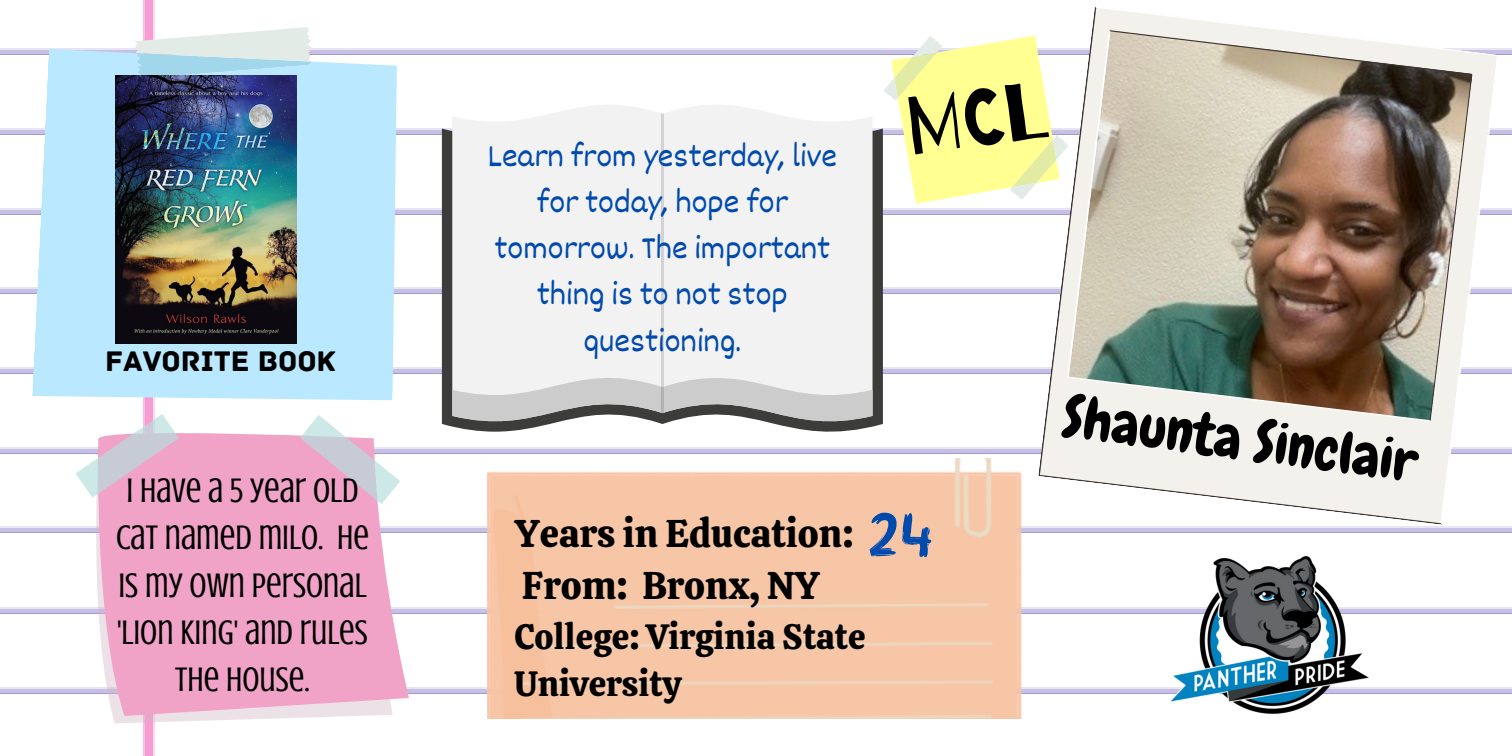
<style>
.page{position:relative;width:1512px;height:756px;background:#fff}
.page>*{position:absolute;margin:0;border:0;box-sizing:border-box;transform-origin:0 0}
.t1{font:57.4px "Chewy";color:#000}
.t2{font:38.5px "Calistoga";color:#000}
.t3{font:35px/47.2px "Crushed";color:#000;text-align:center}
.t4{font:35px/47.2px "Calistoga";color:#000}
.t5{font:33.6px/46.2px "Dekko";color:#004aad;text-align:center}
.t6{font:29.75px "Archive";color:#000}
</style>
<div class="page">
<div style="left:0;top:49px;width:1512px;height:5px;background:#c8bfe5"></div>
<hr style="left:0;top:52px;width:1512px;height:3px;background:#a29bd3">
<hr style="left:0;top:51px;width:1512px;height:3px;background:#c8bfe5">
<hr style="left:0;top:130px;width:1512px;height:4px;background:#c8bfe5">
<div style="left:0;top:208px;width:1512px;height:5px;background:#e7e4f4"></div>
<hr style="left:0;top:211px;width:1512px;height:3px;background:#a29bd3">
<hr style="left:0;top:210px;width:1512px;height:3px;background:#c8bfe5">
<div style="left:0;top:288px;width:1512px;height:5px;background:#c8bfe5"></div>
<hr style="left:0;top:291px;width:1512px;height:3px;background:#a29bd3">
<hr style="left:0;top:290px;width:1512px;height:3px;background:#c8bfe5">
<div style="left:0;top:367px;width:1512px;height:6px;background:#e7e4f4"></div>
<hr style="left:0;top:370px;width:1512px;height:4px;background:#a29bd3">
<hr style="left:0;top:369px;width:1512px;height:4px;background:#c8bfe5">
<div style="left:0;top:447px;width:1512px;height:5px;background:#e7e4f4"></div>
<hr style="left:0;top:450px;width:1512px;height:3px;background:#a29bd3">
<hr style="left:0;top:449px;width:1512px;height:3px;background:#c8bfe5">
<div style="left:0;top:527px;width:1512px;height:5px;background:#c8bfe5"></div>
<hr style="left:0;top:530px;width:1512px;height:3px;background:#a29bd3">
<hr style="left:0;top:529px;width:1512px;height:3px;background:#c8bfe5">
<div style="left:0;top:608px;width:1512px;height:5px;background:#c8bfe5"></div>
<hr style="left:0;top:611px;width:1512px;height:3px;background:#a29bd3">
<hr style="left:0;top:610px;width:1512px;height:3px;background:#c8bfe5">
<div style="left:0;top:687px;width:1512px;height:6px;background:#e7e4f4"></div>
<hr style="left:0;top:690px;width:1512px;height:4px;background:#a29bd3">
<hr style="left:0;top:689px;width:1512px;height:4px;background:#c8bfe5">
<div style="left:145px;top:0;width:8px;height:756px;background:#f89dd3"></div>
<img style="left:1157px;top:556px;width:224px;height:158px">
<svg style="left:1038px;top:213px;width:404px;height:312px"></svg>
<img style="left:1067px;top:6px;width:432px;height:518px">
<svg style="left:133px;top:19px;width:180px;height:30px"></svg>
<svg style="left:32px;top:49px;width:377px;height:364px;fill:#bae8ff"></svg>
<img style="left:488px;top:458px;width:535px;height:260px">
<svg style="left:89px;top:526px;width:256px;height:197px"></svg>
<svg style="left:96px;top:452px;width:313px;height:264px;fill:#f0a3c7"></svg>
<svg style="left:76px;top:414px;width:324px;height:90px"></svg>
<svg style="left:442px;top:128px;width:441px;height:304px;fill:#3c3c3b"></svg>
<svg style="left:557px;top:105px;width:211px;height:8px;fill:#f2f2f2"></svg>
<svg style="left:452px;top:113px;width:421px;height:313px"></svg>
<img style="left:116px;top:76px;width:181px;height:267px">
<svg style="left:882px;top:35px;width:187px;height:169px"></svg>
<div style="left:869px;top:512px;width:63px;height:46px;background:#f7c6a6"></div>
<p class="t6" style="left:105px;top:343px;width:232px">FAVORITE BOOK</p>
<p class="t3" style="left:116px;top:467px;width:254px">I HAVE A 5 YEAR OLD<br>CAT NAMED MILO. HE<br>IS MY OWN PERSONAL 'LION KING' AND RULES<br>THE HOUSE.</p>
<p class="t5" style="left:487px;top:131px;width:351px">Learn from yesterday, live for today, hope for tomorrow. The important thing is to not stop questioning.</p>
<p class="t2" style="left:514px;top:508px;width:341px">Years in Education:</p>
<p class="t2" style="left:522px;top:561px;width:300px">From: Bronx, NY</p>
<p class="t4" style="left:514px;top:613px;width:353px">College: Virginia State<br>University</p>
<p class="t1" style="left:1068px;top:381px;width:359px;rotate:7deg">Shaunta Sinclair</p>
</div>
